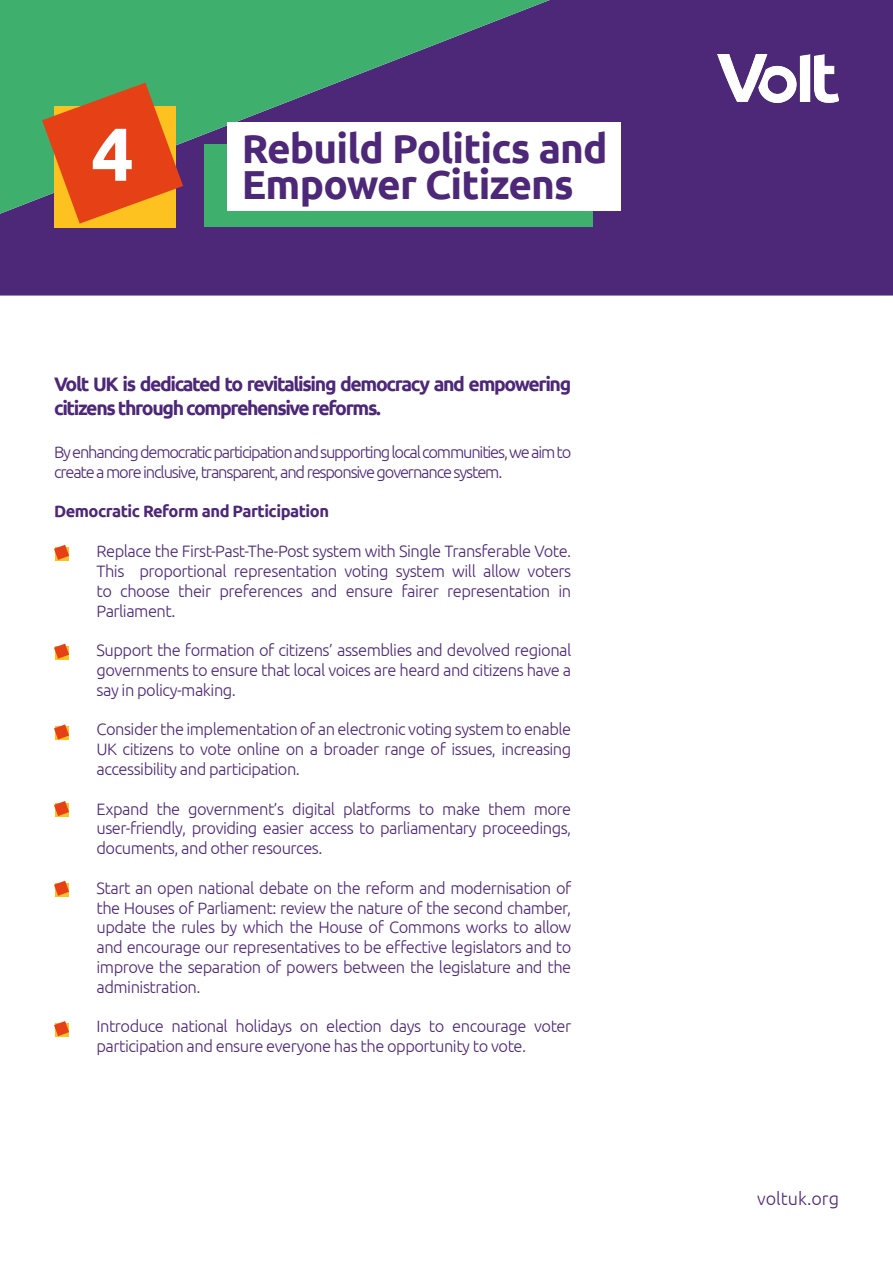
<style>
.page{position:relative;width:893px;height:1263px;background:#fff}
.page>*{position:absolute;margin:0;border:0;box-sizing:border-box;transform-origin:0 0}
.t1{font:700 75px "Ubuntu";color:#fff}
.t2{font:700 40.5px "Ubuntu";letter-spacing:-.02em;color:#4d2778}
.t3{font:700 19.5px/23.4px "Ubuntu";letter-spacing:-.07em;color:#4d2778}
.t4{font:300 18px "Ubuntu";color:#4d2778}
.t5{font:300 16.5px/19.8px "Ubuntu";letter-spacing:-.03em;color:#4d2778;text-align:justify}
.t6{font:300 16.5px/19.8px "Ubuntu";letter-spacing:-.07em;color:#4d2778}
.t7{font:700 16.5px "Ubuntu";letter-spacing:-.03em;color:#4d2778}
</style>
<div class="page">
<div style="left:0;top:0;width:893px;height:296px;background:#4d2778"></div>
<div style="left:204px;top:144px;width:388px;height:83px;background:#3faf6e"></div>
<svg style="left:0;top:0;width:550px;height:214px;background:#448671"></svg>
<div style="left:227px;top:122px;width:394px;height:88px;background:#fff"></div>
<div style="left:54px;top:106px;width:121px;height:121px;background:#fdc21f"></div>
<svg style="left:42px;top:83px;width:141px;height:141px"></svg>
<img style="left:718px;top:54px;width:121px;height:48px">
<svg style="left:54px;top:545px;width:15px;height:15px"></svg>
<svg style="left:54px;top:644px;width:15px;height:15px"></svg>
<div style="left:55px;top:727px;width:13px;height:13px;background:#fdc21f"></div>
<svg style="left:54px;top:724px;width:15px;height:15px"></svg>
<svg style="left:54px;top:801px;width:15px;height:15px"></svg>
<svg style="left:54px;top:881px;width:15px;height:15px"></svg>
<svg style="left:54px;top:1021px;width:15px;height:15px"></svg>
<p class="t1" style="left:91px;top:109px;width:44px">4</p>
<p class="t2" style="left:242px;top:124px;width:367px">Rebuild Politics and</p>
<p class="t2" style="left:242px;top:160px;width:334px">Empower Citizens</p>
<p class="t3" style="left:54px;top:373px;width:519px">Volt UK is dedicated to revitalising democracy and empowering citizens through comprehensive reforms.</p>
<p class="t6" style="left:54px;top:442px;width:519px">By enhancing democratic participation and supporting local communities, we aim to create a more inclusive, transparent, and responsive governance system.</p>
<p class="t7" style="left:54px;top:502px;width:277px">Democratic Reform and Participation</p>
<p class="t5" style="left:97px;top:541px;width:476px">Replace the First-Past-The-Post system with Single Transferable Vote.<br>This proportional representation voting system will allow voters to choose their preferences and ensure fairer representation in Parliament.</p>
<p class="t5" style="left:97px;top:640px;width:476px">Support the formation of citizens’ assemblies and devolved regional governments to ensure that local voices are heard and citizens have a say in policy-making.</p>
<p class="t5" style="left:97px;top:719px;width:476px">Consider the implementation of an electronic voting system to enable UK citizens to vote online on a broader range of issues, increasing accessibility and participation.</p>
<p class="t5" style="left:97px;top:798px;width:476px">Expand the government’s digital platforms to make them more user-friendly, providing easier access to parliamentary proceedings, documents, and other resources.</p>
<p class="t5" style="left:97px;top:877px;width:476px">Start an open national debate on the reform and modernisation of the Houses of Parliament: review the nature of the second chamber, update the rules by which the House of Commons works to allow and encourage our representatives to be effective legislators and to improve the separation of powers between the legislature and the administration.</p>
<p class="t5" style="left:97px;top:1016px;width:476px">Introduce national holidays on election days to encourage voter participation and ensure everyone has the opportunity to vote.</p>
<p class="t4" style="left:757px;top:1188px;width:83px">voltuk.org</p>
</div>
